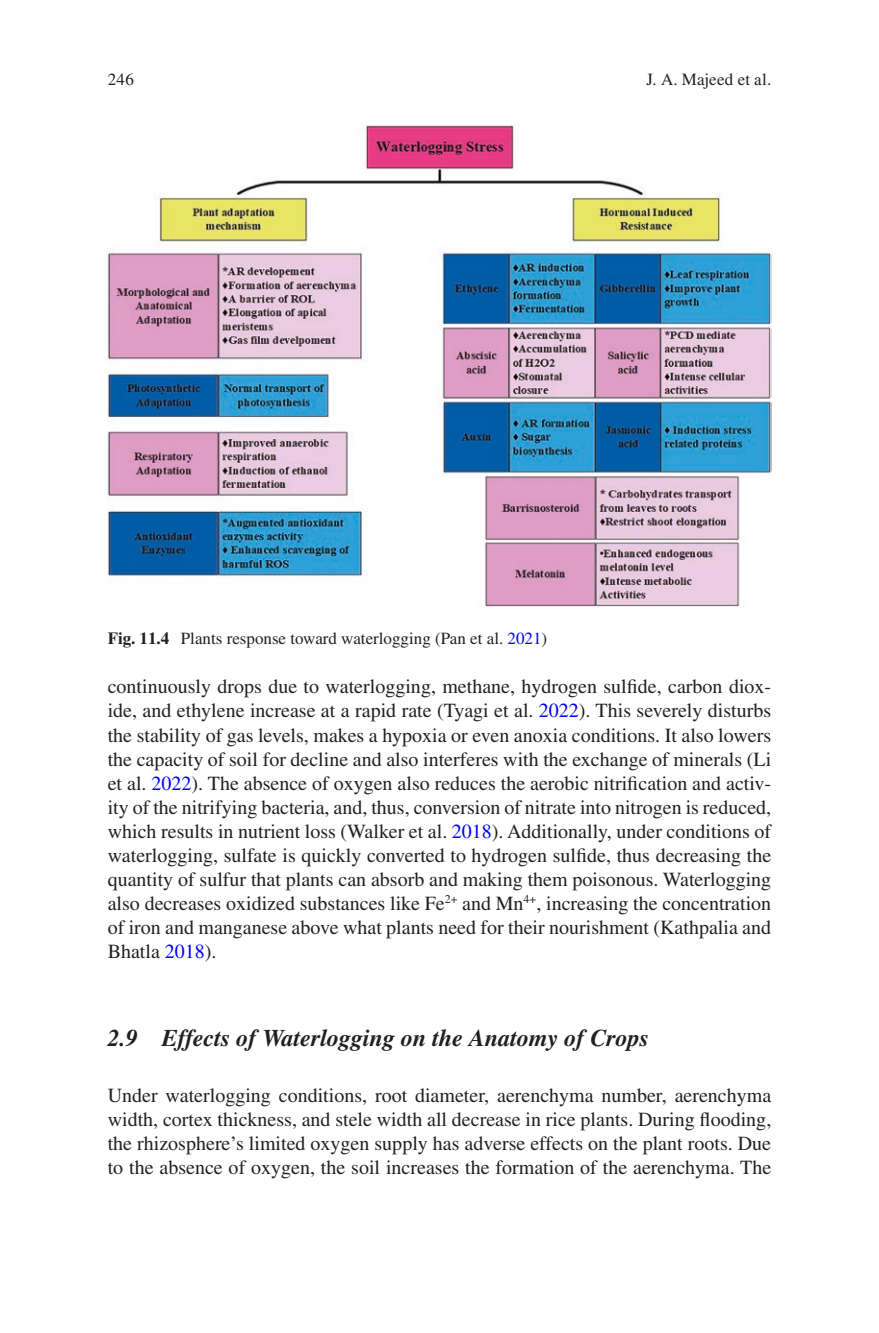
<style>
.page{position:relative;width:879px;height:1333px;background:#fff}
.page>*{position:absolute;margin:0;border:0;box-sizing:border-box;transform-origin:0 0}
._2_hd{font:italic 700 24px "Times LT Std";color:#231f20}
.Text_flush{font:20px/24px "Times LT Std";color:#231f20;text-align:justify}
.t1{font:17px "Times LT Std";color:#231f20}
.s1{font-weight:700}
.s2{color:#00f}
</style>
<div class="page">
<img style="left:108px;top:124px;width:663px;height:484px">
<p class="t1" style="left:108px;top:70px;width:28px">246</p>
<p class="t1" style="left:646px;top:70px;width:126px">J. A. Majeed et al.</p>
<p class="t1" style="left:108px;top:628px;width:441px"><span class="s1">Fig. 11.4</span> Plants response toward waterlogging (Pan et al. <span class="s2">2021</span>)</p>
<p class="Text_flush" style="left:108px;top:674px;width:665px">continuously drops due to waterlogging, methane, hydrogen sulfide, carbon diox&shy;ide, and ethylene increase at a rapid rate (Tyagi et al. <span class="s2">2022</span>). This severely disturbs the stability of gas levels, makes a hypoxia or even anoxia conditions. It also lowers the capacity of soil for decline and also interferes with the exchange of minerals (Li et al. <span class="s2">2022</span>). The absence of oxygen also reduces the aerobic nitrification and activ&shy;ity of the nitrifying bacteria, and, thus, conversion of nitrate into nitrogen is reduced, which results in nutrient loss (Walker et al. <span class="s2">2018</span>). Additionally, under conditions of waterlogging, sulfate is quickly converted to hydrogen sulfide, thus decreasing the quantity of sulfur that plants can absorb and making them poisonous. Waterlogging also decreases oxidized substances like Fe<sup>2+</sup> and Mn<sup>4+</sup>, increasing the concentration of iron and manganese above what plants need for their nourishment (Kathpalia and Bhatla <span class="s2">2018</span>).</p>
<h3 class="_2_hd" style="left:108px;top:1023px;width:543px">2.9 Effects of Waterlogging on the Anatomy of Crops</h3>
<p class="Text_flush" style="left:108px;top:1082px;width:665px">Under waterlogging conditions, root diameter, aerenchyma number, aerenchyma width, cortex thickness, and stele width all decrease in rice plants. During flooding, the rhizosphere’s limited oxygen supply has adverse effects on the plant roots. Due to the absence of oxygen, the soil increases the formation of the aerenchyma. The</p>
</div>
